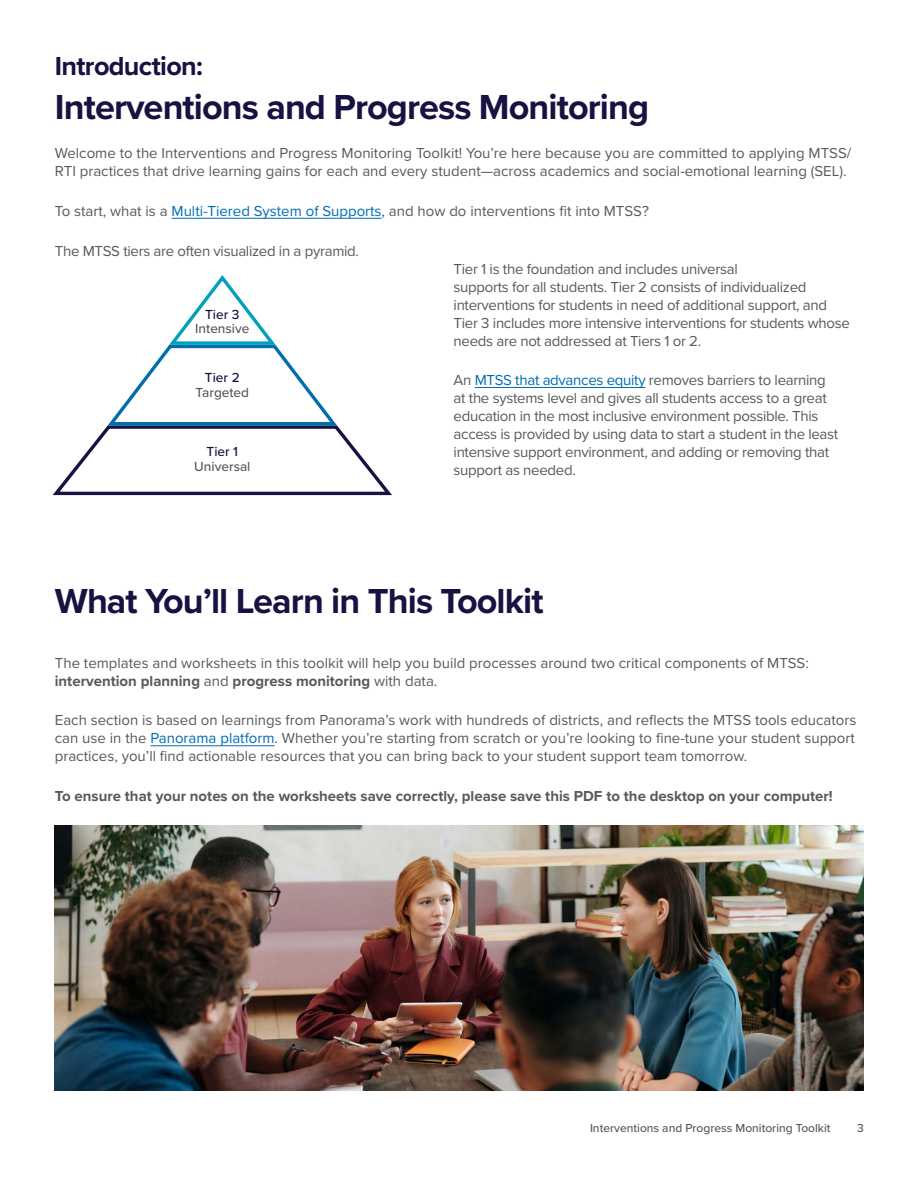
<style>
.page{position:relative;width:918px;height:1188px;background:#fff}
.page>*{position:absolute;margin:0;border:0;box-sizing:border-box;transform-origin:0 0}
.t1{font:700 36px "Proxima Nova";letter-spacing:-.025em;color:#161242}
.t2{font:700 27px "Proxima Nova";letter-spacing:-.025em;color:#161242}
.t3{font:15px/18px "Proxima Nova";letter-spacing:-.02em;color:#58595b}
.t4{font:15px/18px "Proxima Nova";color:#58595b}
.t5{font:700 15px "Proxima Nova";color:#58595b}
.t6{font:500 13.65px "Proxima Nova";color:#58595b}
.t7{font:500 13.65px "Proxima Nova";color:#161242}
.t8{font:500 12px "Proxima Nova";color:#58595b}
.s1{color:#006db0}
.s2{font-weight:700}
</style>
<div class="page">
<hr style="left:172px;top:218px;width:210px;height:1px;background:#006db0">
<hr style="left:475px;top:387px;width:170px;height:1px;background:#006db0">
<hr style="left:150px;top:745px;width:125px;height:1px;background:#006db0">
<svg style="left:52px;top:275px;width:340px;height:221px"></svg>
<img style="left:55px;top:825px;width:809px;height:266px">
<h2 class="t2" style="left:55px;top:46px;width:150px">Introduction:</h2>
<h1 class="t1" style="left:55px;top:80px;width:596px">Interventions and Progress Monitoring</h1>
<p class="t4" style="left:55px;top:144px;width:798px">Welcome to the Interventions and Progress Monitoring Toolkit! You’re here because you are committed to applying MTSS/<br>RTI practices that drive learning gains for each and every student—across academics and social-emotional learning (SEL).</p>
<p class="t4" style="left:55px;top:201px;width:596px">To start, what is a <span class="s1">Multi-Tiered System of Supports,</span> and how do interventions fit into MTSS?</p>
<p class="t3" style="left:55px;top:241px;width:306px">The MTSS tiers are often visualized in a pyramid.</p>
<p class="t3" style="left:454px;top:259px;width:398px">Tier 1 is the foundation and includes universal<br>supports for all students. Tier 2 consists of individualized interventions for students in need of additional support, and Tier 3 includes more intensive interventions for students whose needs are not addressed at Tiers 1 or 2.</p>
<p class="t3" style="left:454px;top:370px;width:386px">An <span class="s1">MTSS that advances equity</span> removes barriers to learning at the systems level and gives all students access to a great education in the most inclusive environment possible. This access is provided by using data to start a student in the least intensive support environment, and adding or removing that support as needed.</p>
<p class="t7" style="left:205px;top:305px;width:36px">Tier 3</p>
<p class="t6" style="left:195px;top:318px;width:56px">Intensive</p>
<p class="t7" style="left:205px;top:367px;width:36px">Tier 2</p>
<p class="t6" style="left:196px;top:383px;width:55px">Targeted</p>
<p class="t7" style="left:207px;top:441px;width:33px">Tier 1</p>
<p class="t6" style="left:194px;top:457px;width:58px">Universal</p>
<h1 class="t1" style="left:55px;top:575px;width:490px">What You’ll Learn in This Toolkit</h1>
<p class="t4" style="left:55px;top:653px;width:756px">The templates and worksheets in this toolkit will help you build processes around two critical components of MTSS: <span class="s2">intervention planning</span> and <span class="s2">progress monitoring</span> with data.</p>
<p class="t3" style="left:55px;top:711px;width:803px;text-align:justify">Each section is based on learnings from Panorama’s work with hundreds of districts, and reflects the MTSS tools educators can use in the <span class="s1">Panorama platform</span>. Whether you’re starting from scratch or you’re looking to fine-tune your student support practices, you’ll find actionable resources that you can bring back to your student support team tomorrow.</p>
<p class="t5" style="left:55px;top:785px;width:779px">To ensure that your notes on the worksheets save correctly, please save this PDF to the desktop on your computer!</p>
<p class="t8" style="left:590px;top:1119px;width:242px">Interventions and Progress Monitoring Toolkit</p>
<p class="t8" style="left:857px;top:1119px;width:8px">3</p>
</div>
